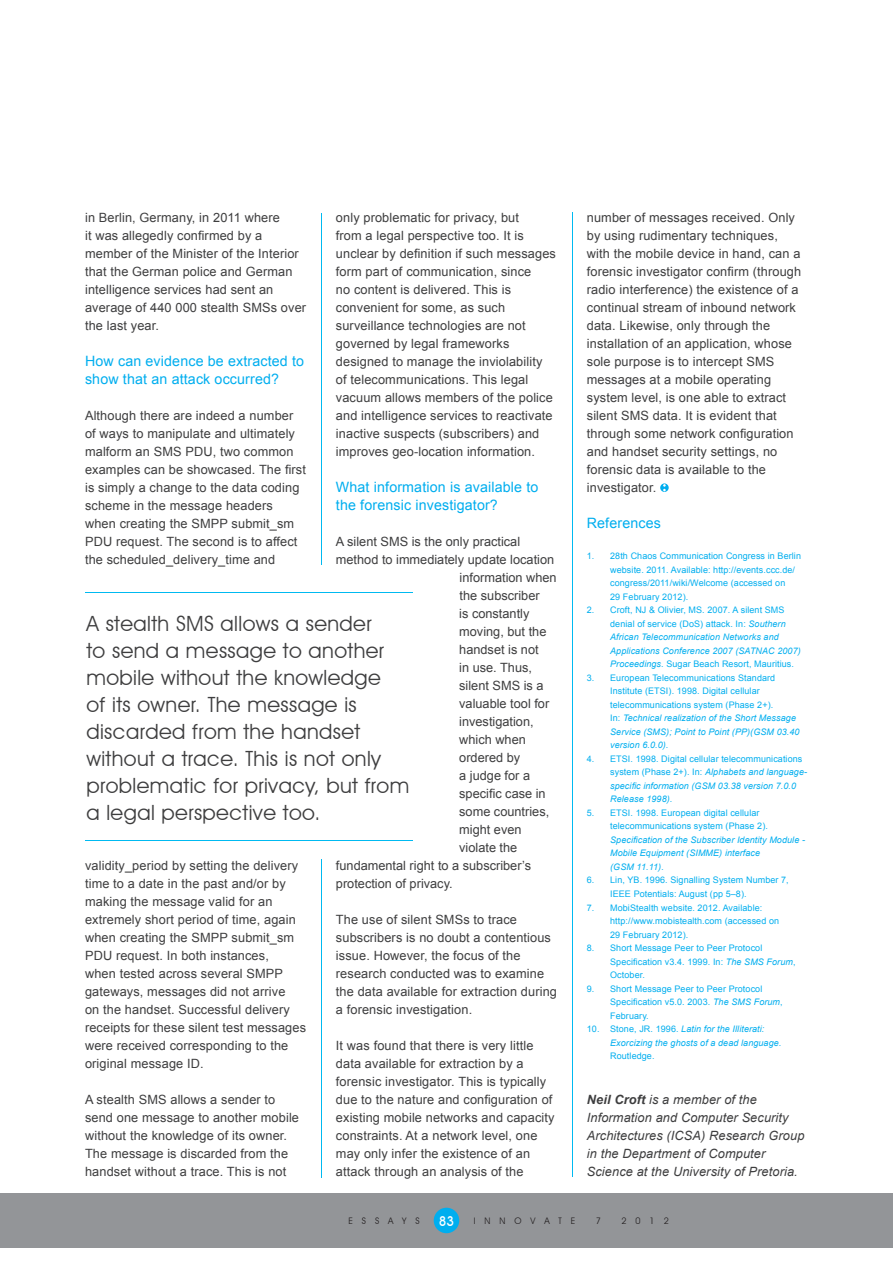
<style>
.page{position:relative;width:893px;height:1263px;background:#fff}
.page>*{position:absolute;margin:0;border:0;box-sizing:border-box;transform-origin:0 0}
.t1{font:21px/27px "Avant Garde IT Cby BT";letter-spacing:.02em;color:#3e3e3f}
.t2{font:14.25px/18px "Arial";letter-spacing:.01em;color:#00aeef}
.t3{font:500 13.5px "Avant Garde IT Cby BT";color:#fff}
.t4{font:12.75px/18px "Arial";letter-spacing:.01em;color:#3e3e3f}
.t5{font:italic 12.75px/18px "Arial";letter-spacing:.01em;color:#3e3e3f}
.t6{font:9px/13.5px "Arial";letter-spacing:.01em;color:#00aeef}
.t7{font:italic 9px/13.5px "Arial";letter-spacing:.01em;color:#00aeef}
.t8{font:9px "Avant Garde IT Cby BT";letter-spacing:1em;color:#231f20}
.s1{font-style:italic}
.s2{font-style:normal}
.s3{font-weight:700}
</style>
<div class="page">
<div style="left:0;top:1193px;width:893px;height:54px;background:#939598"></div>
<div style="left:434px;top:1208px;width:25px;height:25px;background:#00aeef;border-radius:50%"></div>
<svg style="left:660px;top:483px;width:9px;height:9px"></svg>
<hr style="left:85px;top:592px;width:327px;height:1px;background:#00baf1">
<hr style="left:85px;top:840px;width:327px;height:1px;background:#00baf1">
<hr style="left:321px;top:213px;width:1px;height:351px;background:#00baf1">
<hr style="left:321px;top:859px;width:1px;height:319px;background:#00baf1">
<hr style="left:572px;top:213px;width:1px;height:964px;background:#00baf1">
<p class="t4" style="left:85px;top:209px;width:223px">in Berlin, Germany, in 2011 where<br>it was allegedly confirmed by a member of the Minister of the Interior that the German police and German intelligence services had sent an average of 440 000 stealth SMSs over the last year.</p>
<p class="t2" style="left:85px;top:352px;width:221px">How can evidence be extracted to show that an attack occurred?</p>
<p class="t4" style="left:85px;top:407px;width:222px">Although there are indeed a number of ways to manipulate and ultimately malform an SMS PDU, two common examples can be showcased. The first is simply a change to the data coding scheme in the message headers when creating the SMPP submit_sm PDU request. The second is to affect the scheduled_delivery_time and</p>
<p class="t4" style="left:336px;top:209px;width:222px">only problematic for privacy, but<br>from a legal perspective too. It is unclear by definition if such messages form part of communication, since<br>no content is delivered. This is convenient for some, as such surveillance technologies are not governed by legal frameworks designed to manage the inviolability of telecommunications. This legal vacuum allows members of the police and intelligence services to reactivate inactive suspects (subscribers) and improves geo-location information.</p>
<p class="t2" style="left:336px;top:478px;width:204px">What information is available to the forensic investigator?</p>
<p class="t4" style="left:336px;top:533px;width:186px">A silent SMS is the only practical</p>
<p class="t4" style="left:336px;top:551px;width:220px">method to immediately update location</p>
<p class="t4" style="left:460px;top:569px;width:99px">information when</p>
<p class="t4" style="left:460px;top:587px;width:82px">the subscriber</p>
<p class="t4" style="left:459px;top:605px;width:72px">is constantly</p>
<p class="t4" style="left:459px;top:623px;width:89px">moving, but the</p>
<p class="t4" style="left:459px;top:641px;width:81px">handset is not</p>
<p class="t4" style="left:459px;top:659px;width:74px">in use. Thus,</p>
<p class="t4" style="left:459px;top:677px;width:86px">silent SMS is a</p>
<p class="t4" style="left:459px;top:695px;width:92px">valuable tool for</p>
<p class="t4" style="left:459px;top:713px;width:76px">investigation,</p>
<p class="t4" style="left:459px;top:731px;width:68px">which when</p>
<p class="t4" style="left:459px;top:749px;width:62px">ordered by</p>
<p class="t4" style="left:459px;top:767px;width:72px">a judge for a</p>
<p class="t4" style="left:459px;top:785px;width:88px">specific case in</p>
<p class="t4" style="left:459px;top:803px;width:91px">some countries,</p>
<p class="t4" style="left:459px;top:821px;width:64px">might even</p>
<p class="t4" style="left:459px;top:839px;width:60px">violate the</p>
<p class="t4" style="left:336px;top:857px;width:197px">fundamental right to a subscriber’s</p>
<p class="t4" style="left:336px;top:875px;width:118px">protection of privacy.</p>
<p class="t4" style="left:336px;top:911px;width:223px">The use of silent SMSs to trace subscribers is no doubt a contentious issue. However, the focus of the research conducted was to examine the data available for extraction during a forensic investigation.</p>
<p class="t4" style="left:336px;top:1037px;width:220px">It was found that there is very little data available for extraction by a forensic investigator. This is typically due to the nature and configuration of existing mobile networks and capacity constraints. At a network level, one may only infer the existence of an attack through an analysis of the</p>
<h1 class="t1" style="left:86px;top:610px;width:324px">A stealth SMS allows a sender<br>to send a message to another mobile without the knowledge<br>of its owner. The message is discarded from the handset without a trace. This is not only problematic for privacy, but from a legal perspective too.</h1>
<p class="t4" style="left:85px;top:857px;width:223px">validity_period by setting the delivery time to a date in the past and/or by making the message valid for an extremely short period of time, again when creating the SMPP submit_sm PDU request. In both instances,<br>when tested across several SMPP gateways, messages did not arrive<br>on the handset. Successful delivery receipts for these silent test messages were received corresponding to the original message ID.</p>
<p class="t4" style="left:85px;top:1091px;width:215px">A stealth SMS allows a sender to send one message to another mobile without the knowledge of its owner.<br>The message is discarded from the handset without a trace. This is not</p>
<p class="t4" style="left:587px;top:209px;width:216px">number of messages received. Only by using rudimentary techniques, with the mobile device in hand, can a forensic investigator confirm (through radio interference) the existence of a continual stream of inbound network data. Likewise, only through the installation of an application, whose sole purpose is to intercept SMS messages at a mobile operating system level, is one able to extract silent SMS data. It is evident that through some network configuration and handset security settings, no forensic data is available to the investigator.</p>
<p class="t2" style="left:587px;top:514px;width:76px">References</p>
<p class="t6" style="left:610px;top:550px;width:192px;text-indent:-23px">1. 28th Chaos Communication Congress in Berlin website. 2011. Available: http://events.ccc.de/ congress/2011/wiki/Welcome (accessed on<br>29 February 2012).</p>
<p class="t6" style="left:610px;top:604px;width:192px;text-indent:-23px">2. Croft, NJ &amp; Olivier, MS. 2007. A silent SMS denial of service (DoS) attack. In: <span class="s1">Southern African Telecommunication Networks and Applications Conference 2007 (SATNAC 2007)<br>Proceedings</span>. Sugar Beach Resort, Mauritius.</p>
<p class="t6" style="left:610px;top:671px;width:191px;text-indent:-23px">3. European Telecommunications Standard Institute (ETSI). 1998. Digital cellular telecommunications system (Phase 2+).<br>In: <span class="s1">Technical realization of the Short Message Service (SMS); Point to Point (PP)(GSM 03.40 version 6.0.0)</span>.</p>
<p class="t7" style="left:610px;top:752px;width:198px;text-indent:-23px"><span class="s2">4. ETSI. 1998. Digital cellular telecommunications system (Phase 2+). In:</span> Alphabets and language&shy;specific information (GSM 03.38 version 7.0.0<br>Release 1998)<span class="s2">.</span></p>
<p class="t6" style="left:610px;top:806px;width:159px;text-indent:-23px">5. ETSI. 1998. European digital cellular telecommunications system (Phase 2).</p>
<p class="t7" style="left:610px;top:833px;width:196px">Specification of the Subscriber Identity Module -<br>Mobile Equipment (SIMME) interface<br>(GSM 11.11).</p>
<p class="t6" style="left:610px;top:874px;width:180px;text-indent:-23px">6. Lin, YB. 1996. Signalling System Number 7,<br>IEEE Potentials: August (pp 5–8).</p>
<p class="t6" style="left:610px;top:901px;width:170px;text-indent:-23px">7. MobiStealth website. 2012. Available: http://www.mobistealth.com (accessed on<br>29 February 2012).</p>
<p class="t6" style="left:610px;top:941px;width:187px;text-indent:-23px">8. Short Message Peer to Peer Protocol<br>Specification v3.4. 1999. In: <span class="s1">The SMS Forum</span>,<br>October.</p>
<p class="t6" style="left:610px;top:982px;width:174px;text-indent:-23px">9. Short Message Peer to Peer Protocol<br>Specification v5.0. 2003. <span class="s1">The SMS Forum</span>,<br>February.</p>
<p class="t7" style="left:610px;top:1022px;width:173px;text-indent:-23px"><span class="s2">10. Stone, JR. 1996.</span> Latin for the Illiterati:<br>Exorcizing the ghosts of a dead language<span class="s2">.<br>Routledge.</span></p>
<p class="t5" style="left:587px;top:1091px;width:219px"><span class="s3">Neil Croft</span> is a member of the Information and Computer Security Architectures (ICSA) Research Group in the Department of Computer Science at the University of Pretoria.</p>
<p class="t8" style="left:348px;top:1215px;width:73px">ESSAYS</p>
<p class="t3" style="left:439px;top:1213px;width:17px">83</p>
<p class="t8" style="left:474px;top:1215px;width:103px">INNOVATE</p>
<p class="t8" style="left:596px;top:1215px;width:7px">7</p>
<p class="t8" style="left:621px;top:1215px;width:49px">2012</p>
</div>
